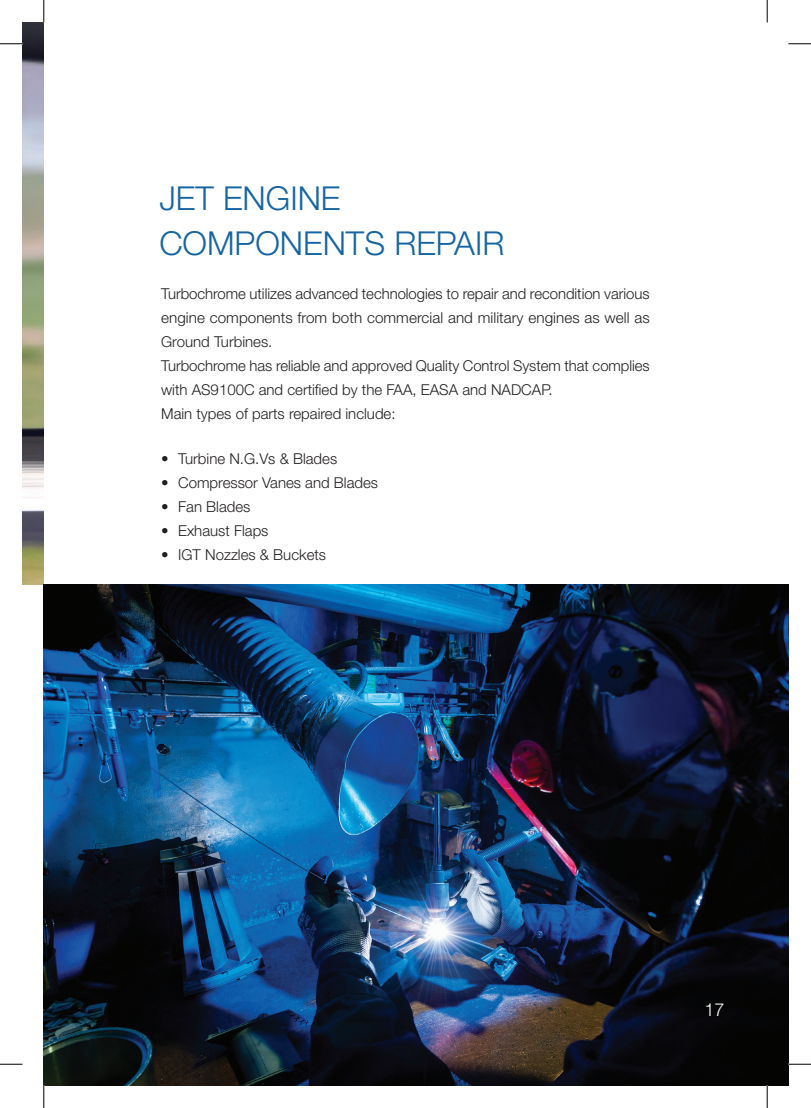
<style>
.page{position:relative;width:811px;height:1108px;background:#fff}
.page>*{position:absolute;margin:0;border:0;box-sizing:border-box;transform-origin:0 0}
.t1{font:300 33px/45px "Helvetica Neue LT Std";color:#1665a2}
.t2{font:300 18px "Helvetica Neue LT Std";color:#fff}
.t3{font:300 15px/24px "Helvetica Neue LT Std";color:#231f20}
</style>
<div class="page">
<img style="left:22px;top:22px;width:22px;height:562px">
<img style="left:44px;top:584px;width:744px;height:501px">
<svg style="left:0;top:44px;width:22px;height:1px"></svg>
<svg style="left:788px;top:44px;width:22px;height:1px"></svg>
<svg style="left:0;top:1064px;width:22px;height:1px"></svg>
<svg style="left:788px;top:1064px;width:22px;height:1px"></svg>
<svg style="left:44px;top:0;width:1px;height:22px"></svg>
<svg style="left:44px;top:1085px;width:1px;height:23px"></svg>
<svg style="left:766px;top:0;width:1px;height:22px"></svg>
<svg style="left:766px;top:1085px;width:1px;height:23px"></svg>
<h1 class="t1" style="left:159px;top:175px;width:346px">JET ENGINE<br>COMPONENTS REPAIR</h1>
<p class="t3" style="left:161px;top:281px;width:490px">Turbochrome utilizes advanced technologies to repair and recondition various engine components from both commercial and military engines as well as Ground Turbines.<br>Turbochrome has reliable and approved Quality Control System that complies with AS9100C and certified by the FAA, EASA and NADCAP.<br>Main types of parts repaired include:</p>
<p class="t3" style="left:161px;top:446px;width:177px">• Turbine N.G.Vs &amp; Blades</p>
<p class="t3" style="left:161px;top:470px;width:218px">• Compressor Vanes and Blades</p>
<p class="t3" style="left:161px;top:494px;width:91px">• Fan Blades</p>
<p class="t3" style="left:161px;top:518px;width:109px">• Exhaust Flaps</p>
<p class="t3" style="left:161px;top:542px;width:166px">• IGT Nozzles &amp; Buckets</p>
<p class="t2" style="left:704px;top:999px;width:22px">17</p>
</div>
